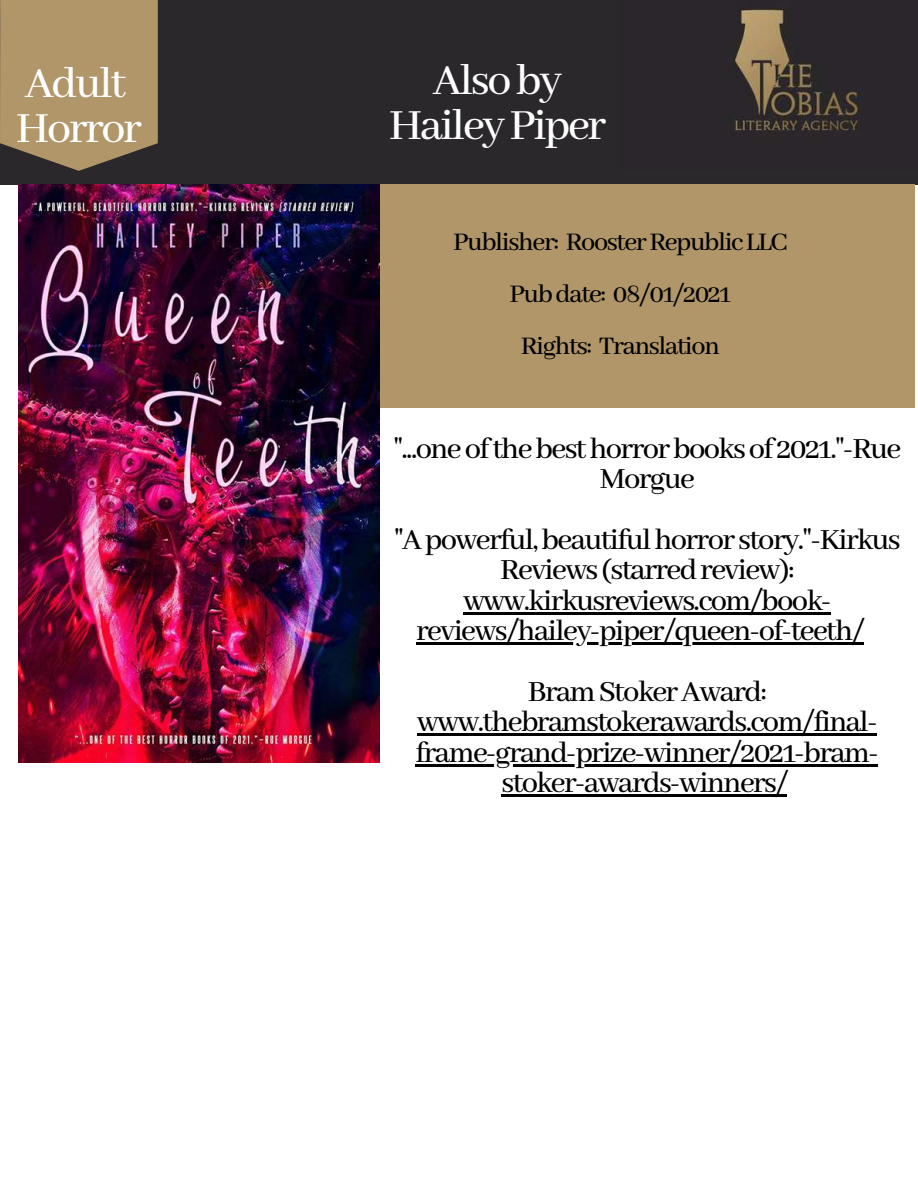
<style>
.page{position:relative;width:918px;height:1188px;background:#fff}
.page>*{position:absolute;margin:0;border:0;box-sizing:border-box;transform-origin:0 0}
.t1{font:500 48px/45px "Abhaya Libre";letter-spacing:-.05em;color:#fff;text-align:center}
.t2{font:500 32.55px/30.3px "Abhaya Libre";letter-spacing:-.05em;color:#000;text-align:center}
.t3{font:500 28.2px/51.8px "Abhaya Libre";letter-spacing:-.05em;color:#000;text-align:center}
</style>
<div class="page">
<div style="left:0;top:0;width:918px;height:185px;background:#2a282b"></div>
<img style="left:728px;top:9px;width:133px;height:122px">
<svg style="left:0;top:0;width:158px;height:171px;background:#a48c62"></svg>
<div style="left:380px;top:185px;width:535px;height:223px;background:#b09668"></div>
<img style="left:18px;top:185px;width:362px;height:578px">
<hr style="left:463px;top:612px;width:367px;height:2px;background:#000">
<hr style="left:416px;top:642px;width:447px;height:3px;background:#000">
<hr style="left:417px;top:734px;width:459px;height:2px;background:#000">
<hr style="left:416px;top:764px;width:462px;height:2px;background:#000">
<hr style="left:502px;top:794px;width:285px;height:3px;background:#000">
<h1 class="t1" style="left:16px;top:62px;width:128px;text-align:left">Adult<br>Horror</h1>
<h1 class="t1" style="left:389px;top:59px;width:219px">Alsoby<br>HaileyPiper</h1>
<p class="t3" style="left:453px;top:218px;width:336px">Publisher: RoosterRepublicLLC<br>Pubdate: 08/01/2021<br>Rights: Translation</p>
<p class="t2" style="left:393px;top:435px;width:509px">"...oneofthebesthorrorbooksof2021."-Rue<br>Morgue</p>
<p class="t2" style="left:394px;top:526px;width:508px">"Apowerful,beautifulhorrorstory."-Kirkus Reviews(starredreview): www.kirkusreviews.com/book&shy;reviews/hailey-piper/queen-of-teeth/</p>
<p class="t2" style="left:416px;top:678px;width:465px">BramStokerAward: www.thebramstokerawards.com/final&shy;frame-grand-prize-winner/2021-bram&shy;stoker-awards-winners/</p>
</div>
